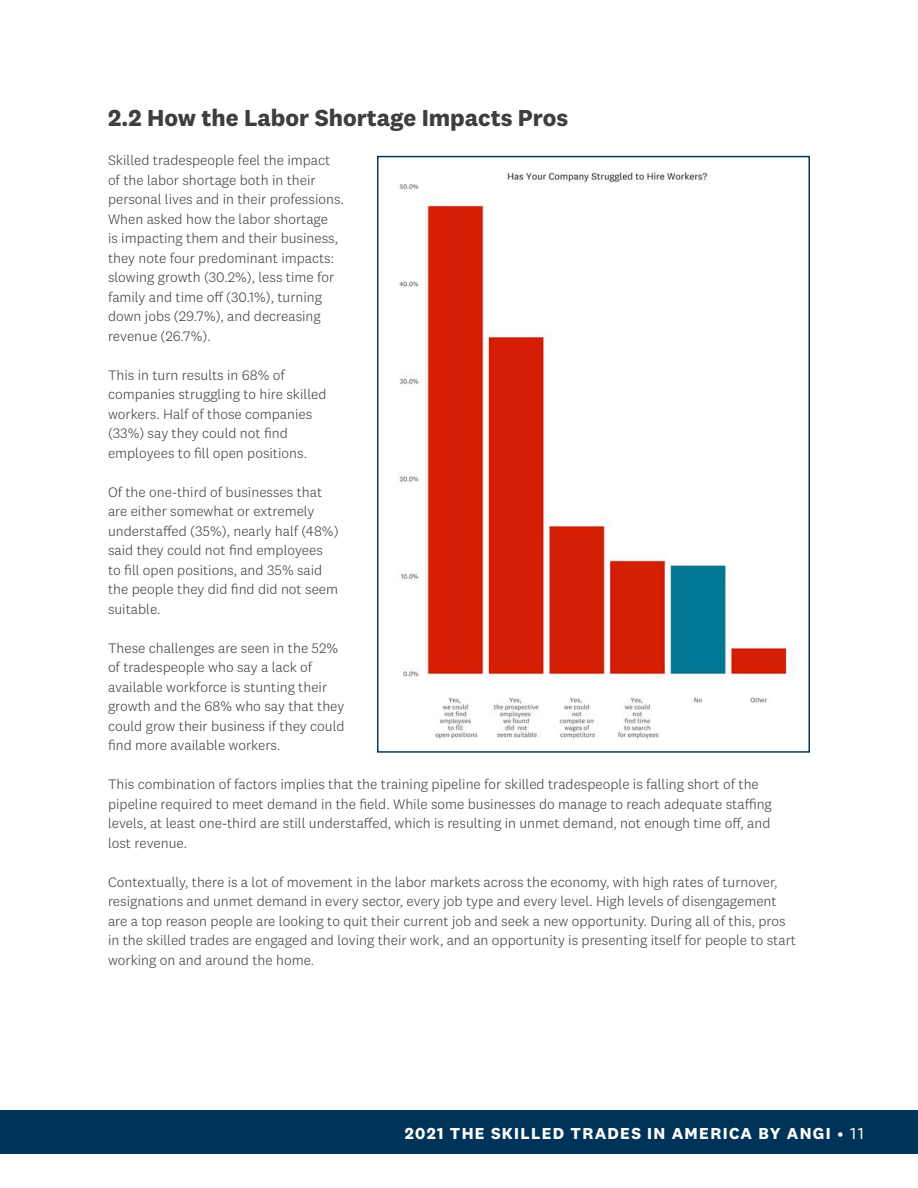
<style>
.page{position:relative;width:918px;height:1188px;background:#fff}
.page>*{position:absolute;margin:0;border:0;box-sizing:border-box;transform-origin:0 0}
.H2__1_1__1_2__etc{font:700 24px "National 2";color:#3e3e3f}
.t1{font:700 16.5px "National 2";letter-spacing:.08em;color:#fff}
.Body_Text{font:300 14.25px/19.5px "National 2";color:#3e3e3f}
.s1{font-weight:400}
</style>
<div class="page">
<div style="left:0;top:1110px;width:918px;height:43px;background:#003359"></div>
<img style="left:399px;top:173px;width:389px;height:565px">
<p class="H2__1_1__1_2__etc" style="left:108px;top:103px;width:462px">2.2 How the Labor Shortage Impacts Pros</p>
<p class="Body_Text" style="left:108px;top:151px;width:237px">Skilled tradespeople feel the impact of the labor shortage both in their personal lives and in their professions.<br>When asked how the labor shortage<br>is impacting them and their business, they note four predominant impacts: slowing growth (30.2%), less time for family and time off (30.1%), turning down jobs (29.7%), and decreasing revenue (26.7%).</p>
<p class="Body_Text" style="left:108px;top:365px;width:220px">This in turn results in 68% of companies struggling to hire skilled workers. Half of those companies (33%) say they could not find employees to fill open positions.</p>
<p class="Body_Text" style="left:108px;top:482px;width:232px">Of the one-third of businesses that are either somewhat or extremely understaffed (35%), nearly half (48%) said they could not find employees to fill open positions, and 35% said the people they did find did not seem suitable.</p>
<p class="Body_Text" style="left:108px;top:638px;width:238px">These challenges are seen in the 52% of tradespeople who say a lack of available workforce is stunting their growth and the 68% who say that they could grow their business if they could find more available workers.</p>
<p class="Body_Text" style="left:108px;top:774px;width:665px">This combination of factors implies that the training pipeline for skilled tradespeople is falling short of the pipeline required to meet demand in the field. While some businesses do manage to reach adequate staffing levels, at least one-third are still understaffed, which is resulting in unmet demand, not enough time off, and lost revenue.</p>
<p class="Body_Text" style="left:108px;top:872px;width:689px">Contextually, there is a lot of movement in the labor markets across the economy, with high rates of turnover, resignations and unmet demand in every sector, every job type and every level. High levels of disengagement are a top reason people are looking to quit their current job and seek a new opportunity. During all of this, pros in the skilled trades are engaged and loving their work, and an opportunity is presenting itself for people to start working on and around the home.</p>
<p class="t1" style="left:405px;top:1123px;width:461px">2021 THE SKILLED TRADES IN AMERICA BY ANGI <span class="s1">• 11</span></p>
</div>
